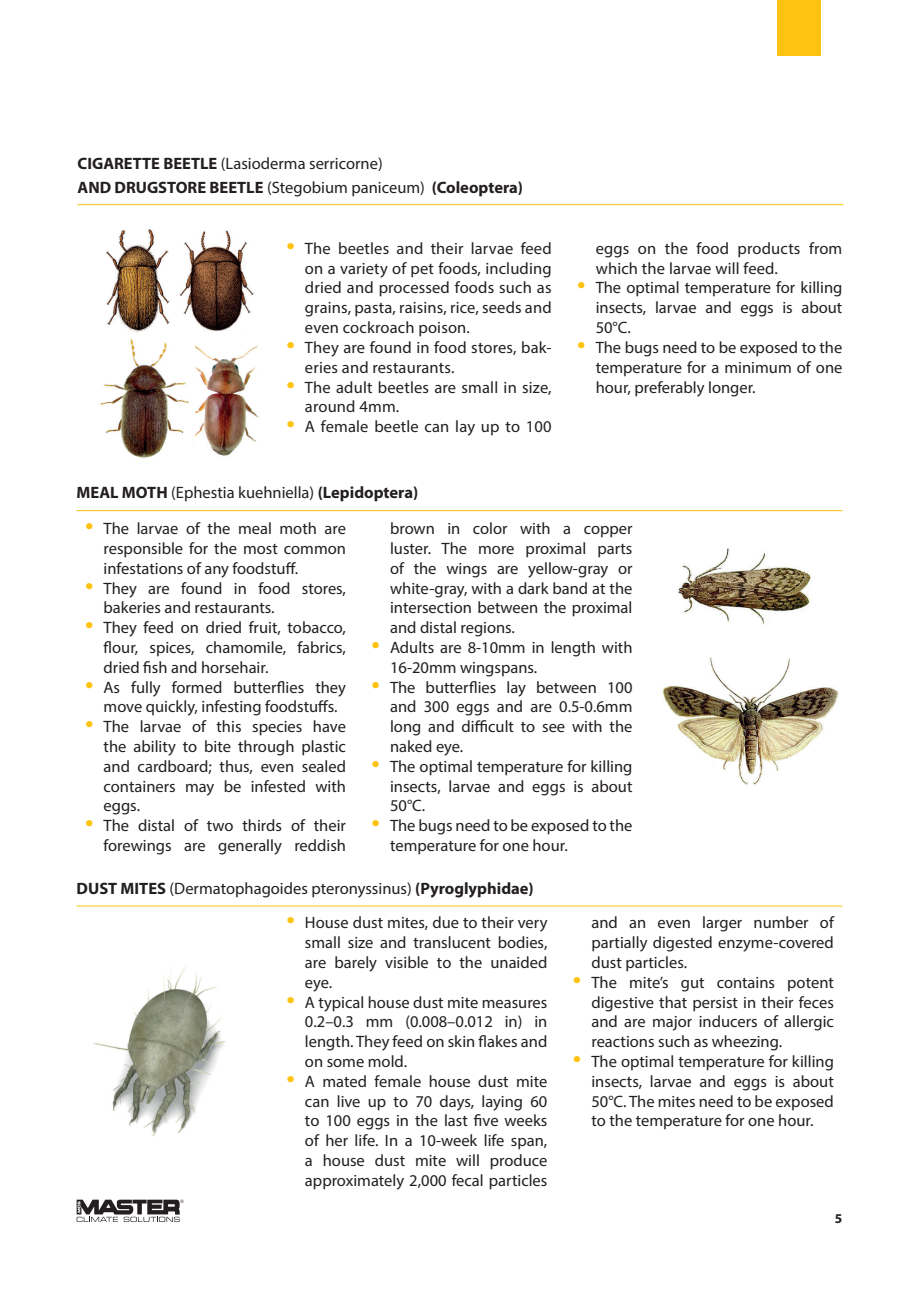
<style>
.page{position:relative;width:919px;height:1289px;background:#fff}
.page>*{position:absolute;margin:0;border:0;box-sizing:border-box;transform-origin:0 0}
.t1{font:16.5px/19.8px "Myriad Pro";color:#231f20;text-align:justify}
.t2{font:700 16.5px/24px "Myriad Pro";color:#231f20}
.t3{font:700 13.5px "Myriad Pro";color:#231f20}
.s1{font-weight:400}
.s2{font-size:30px;color:#fec210}
.s3{font-weight:700}
</style>
<div class="page">
<svg style="left:77px;top:1199px;width:107px;height:22px"></svg>
<div style="left:777px;top:0;width:44px;height:55px;background:#fec210"></div>
<img style="left:94px;top:967px;width:132px;height:170px">
<img style="left:106px;top:229px;width:148px;height:103px">
<hr style="left:77px;top:510px;width:765px;height:1px;background:#fec210">
<hr style="left:77px;top:905px;width:765px;height:1px;background:#fec210">
<hr style="left:78px;top:204px;width:765px;height:1px;background:#fec210">
<img style="left:194px;top:345px;width:65px;height:111px">
<img style="left:100px;top:339px;width:89px;height:119px">
<img style="left:678px;top:548px;width:133px;height:77px">
<img style="left:663px;top:657px;width:176px;height:128px">
<p class="t2" style="left:78px;top:151px;width:447px">CIGARETTE BEETLE <span class="s1">(Lasioderma serricorne)<br></span>AND DRUGSTORE BEETLE <span class="s1">(Stegobium paniceum)</span> (Coleoptera)</p>
<p class="t1" style="left:305px;top:238px;width:248px;text-indent:-18px"><span class="s2">•</span> The beetles and their larvae feed on a variety of pet foods, including dried and processed foods such as grains, pasta, raisins, rice, seeds and even cockroach poison.</p>
<p class="t1" style="left:305px;top:337px;width:248px;text-indent:-18px"><span class="s2">•</span> They are found in food stores, bak&shy;eries and restaurants.</p>
<p class="t1" style="left:305px;top:377px;width:248px;text-indent:-18px"><span class="s2">•</span> The adult beetles are small in size, around 4mm.</p>
<p class="t1" style="left:286px;top:416px;width:267px"><span class="s2">•</span> A female beetle can lay up to 100</p>
<p class="t2" style="left:77px;top:479px;width:343px">MEAL MOTH <span class="s1">(Ephestia kuehniella)</span> (Lepidoptera)</p>
<p class="t1" style="left:595px;top:238px;width:248px">eggs on the food products from which the larvae will feed.</p>
<p class="t1" style="left:595px;top:278px;width:248px;text-indent:-18px"><span class="s2">•</span> The optimal temperature for killing insects, larvae and eggs is about 50°C.</p>
<p class="t1" style="left:595px;top:337px;width:248px;text-indent:-18px"><span class="s2">•</span> The bugs need to be exposed to the temperature for a minimum of one hour, preferably longer.</p>
<p class="t1" style="left:104px;top:518px;width:244px;text-indent:-18px"><span class="s2">•</span> The larvae of the meal moth are responsible for the most common infestations of any foodstuff.</p>
<p class="t1" style="left:104px;top:578px;width:244px;text-indent:-18px"><span class="s2">•</span> They are found in food stores, bakeries and restaurants.</p>
<p class="t1" style="left:104px;top:617px;width:244px;text-indent:-18px"><span class="s2">•</span> They feed on dried fruit, tobacco, flour, spices, chamomile, fabrics, dried fish and horsehair.</p>
<p class="t1" style="left:104px;top:677px;width:244px;text-indent:-18px"><span class="s2">•</span> As fully formed butterflies they move quickly, infesting foodstuffs.</p>
<p class="t1" style="left:104px;top:716px;width:244px;text-indent:-18px"><span class="s2">•</span> The larvae of this species have the ability to bite through plastic and cardboard; thus, even sealed containers may be infested with eggs.</p>
<p class="t1" style="left:85px;top:815px;width:262px;text-align:right"><span class="s2">•</span> The distal of two thirds of their forewings are generally reddish</p>
<p class="t1" style="left:390px;top:518px;width:244px">brown in color with a copper luster. The more proximal parts of the wings are yellow-gray or white-gray, with a dark band at the intersection between the proximal and distal regions.</p>
<p class="t1" style="left:390px;top:637px;width:244px;text-indent:-18px"><span class="s2">•</span> Adults are 8-10mm in length with<br>16-20mm wingspans.</p>
<p class="t1" style="left:390px;top:677px;width:244px;text-indent:-18px"><span class="s2">•</span> The butterflies lay between 100 and 300 eggs and are 0.5-0.6mm long and difficult to see with the naked eye.</p>
<p class="t1" style="left:390px;top:756px;width:244px;text-indent:-18px"><span class="s2">•</span> The optimal temperature for killing insects, larvae and eggs is about 50°C.</p>
<p class="t1" style="left:390px;top:815px;width:244px;text-indent:-18px"><span class="s2">•</span> The bugs need to be exposed to the temperature for one hour.</p>
<p class="t1" style="left:77px;top:878px;width:458px"><span class="s3">DUST MITES</span> (Dermatophagoides pteronyssinus) <span class="s3">(Pyroglyphidae)</span></p>
<p class="t1" style="left:305px;top:912px;width:244px;text-indent:-18px"><span class="s2">•</span> House dust mites, due to their very small size and translucent bodies, are barely visible to the unaided eye.</p>
<p class="t1" style="left:305px;top:991px;width:244px;text-indent:-18px"><span class="s2">•</span> A typical house dust mite measures 0.2–0.3 mm (0.008–0.012 in) in length. They feed on skin flakes and on some mold.</p>
<p class="t1" style="left:305px;top:1071px;width:244px;text-indent:-18px"><span class="s2">•</span> A mated female house dust mite can live up to 70 days, laying 60 to 100 eggs in the last five weeks of her life. In a 10-week life span, a house dust mite will produce approximately 2,000 fecal particles</p>
<p class="t1" style="left:591px;top:912px;width:244px">and an even larger number of partially digested enzyme-covered dust particles.</p>
<p class="t1" style="left:591px;top:972px;width:244px;text-indent:-18px"><span class="s2">•</span> The mite’s gut contains potent digestive that persist in their feces and are major inducers of allergic reactions such as wheezing.</p>
<p class="t1" style="left:591px;top:1051px;width:244px;text-indent:-18px"><span class="s2">•</span> The optimal temperature for killing insects, larvae and eggs is about 50°C. The mites need to be exposed to the temperature for one hour.</p>
<p class="t3" style="left:834px;top:1209px;width:9px">5</p>
</div>
